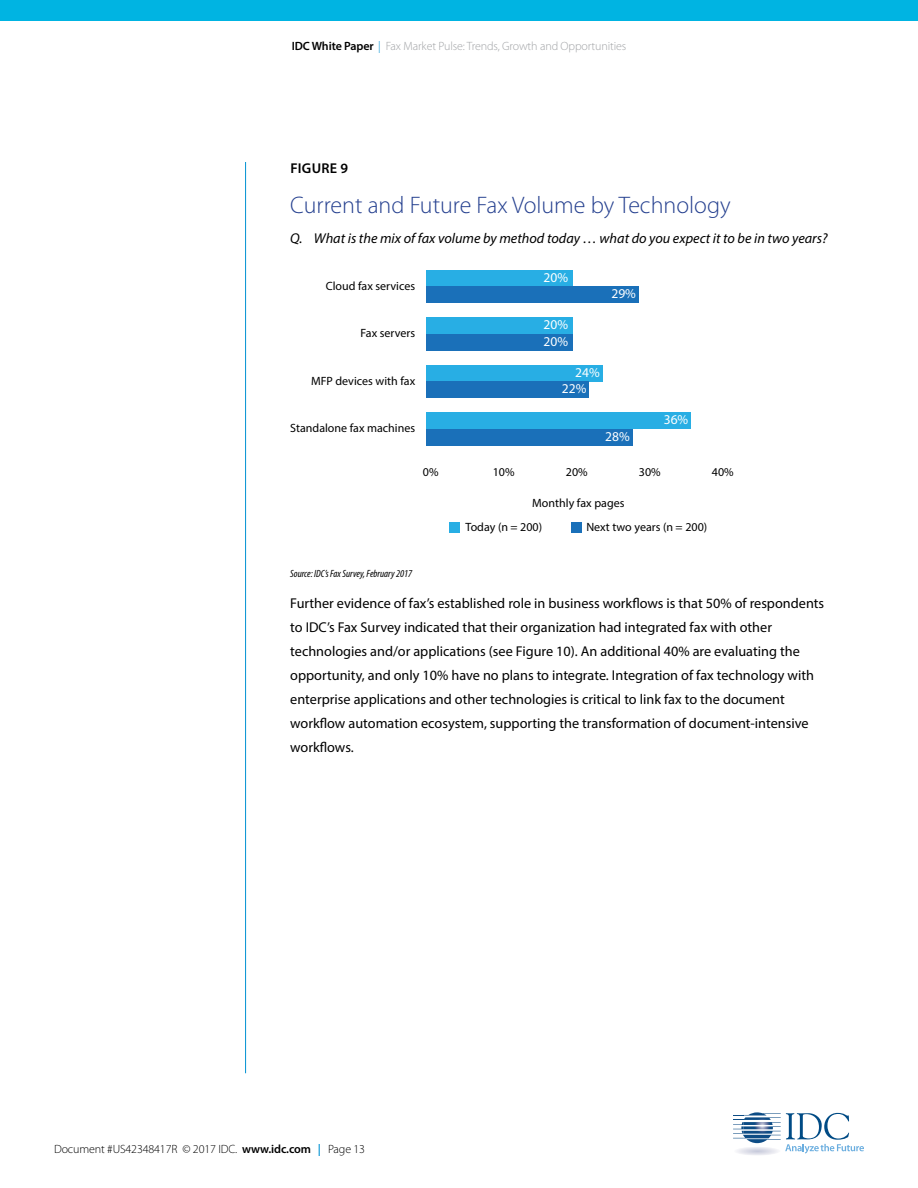
<style>
.page{position:relative;width:918px;height:1188px;background:#fff}
.page>*{position:absolute;margin:0;border:0;box-sizing:border-box;transform-origin:0 0}
.t1{font:300 24px "Myriad Pro";color:#25408f}
.t2{font:14.25px/24px "Myriad Pro";color:#000}
.t3{font:italic 14.25px "Myriad Pro";color:#000}
.t4{font:600 14.25px "Myriad Pro";letter-spacing:.02em;color:#000}
.t5{font:13.5px/16.5px "Myriad Pro";color:#fff}
.t6{font:12px/23.7px "Myriad Pro";color:#000}
.t7{font:300 12px "Myriad Pro";letter-spacing:-.01em;color:#a1a3a6}
.t8{font:300 12px "Myriad Pro";letter-spacing:-.01em;color:#000}
.t9{font:italic condensed 10.5px "Myriad Pro";color:#000}
.s1{font-weight:600;color:#000}
.s2{color:#0091d2}
.s3{font-weight:600}
.s4{font-weight:600;color:#0091d2}
</style>
<div class="page">
<svg style="left:733px;top:1113px;width:131px;height:42px"></svg>
<hr style="left:245px;top:162px;width:1px;height:911px;background:#0091d2">
<div style="left:0;top:0;width:918px;height:21px;background:#00b4e2"></div>
<div style="left:426px;top:412px;width:265px;height:17px;background:#28aee4"></div>
<div style="left:426px;top:429px;width:206px;height:16px;background:#1a70b9"></div>
<div style="left:426px;top:317px;width:146px;height:17px;background:#28aee4"></div>
<div style="left:426px;top:334px;width:146px;height:16px;background:#1a70b9"></div>
<div style="left:426px;top:270px;width:146px;height:16px;background:#28aee4"></div>
<div style="left:426px;top:286px;width:212px;height:17px;background:#1a70b9"></div>
<div style="left:426px;top:365px;width:177px;height:16px;background:#28aee4"></div>
<div style="left:426px;top:381px;width:163px;height:17px;background:#1a70b9"></div>
<div style="left:450px;top:522px;width:10px;height:11px;background:#28aee4"></div>
<div style="left:571px;top:522px;width:11px;height:11px;background:#1a70b9"></div>
<p class="t7" style="left:292px;top:39px;width:336px"><span class="s1">IDC White Paper</span> <span class="s2">|</span> Fax Market Pulse: Trends, Growth and Opportunities</p>
<p class="t4" style="left:290px;top:159px;width:59px">FIGURE 9</p>
<h1 class="t1" style="left:290px;top:191px;width:442px">Current and Future Fax Volume by Technology</h1>
<p class="t3" style="left:290px;top:229px;width:539px">Q. What is the mix of fax volume by method today … what do you expect it to be in two years?</p>
<p class="t6" style="left:326px;top:274px;width:91px">Cloud fax services</p>
<p class="t6" style="left:361px;top:321px;width:56px">Fax servers</p>
<p class="t6" style="left:311px;top:369px;width:106px">MFP devices with fax</p>
<p class="t6" style="left:290px;top:416px;width:126px">Standalone fax machines</p>
<p class="t5" style="left:544px;top:269px;width:26px">20%</p>
<p class="t5" style="left:544px;top:317px;width:26px">20%<br>20%</p>
<p class="t5" style="left:575px;top:364px;width:26px">24%</p>
<p class="t5" style="left:562px;top:381px;width:26px">22%</p>
<p class="t5" style="left:611px;top:286px;width:26px">29%</p>
<p class="t5" style="left:605px;top:428px;width:26px">28%</p>
<p class="t5" style="left:664px;top:411px;width:26px">36%</p>
<p class="t6" style="left:423px;top:460px;width:17px">0%</p>
<p class="t6" style="left:493px;top:460px;width:23px">10%</p>
<p class="t6" style="left:566px;top:460px;width:23px">20%</p>
<p class="t6" style="left:639px;top:460px;width:23px">30%</p>
<p class="t6" style="left:712px;top:460px;width:23px">40%</p>
<p class="t6" style="left:466px;top:491px;width:160px;text-indent:67px">Monthly fax pages<br>Today (n = 200)</p>
<p class="t6" style="left:586px;top:515px;width:122px">Next two years (n = 200)</p>
<p class="t9" style="left:290px;top:567px;width:124px">Source: IDC’s Fax Survey, February 2017</p>
<p class="t2" style="left:290px;top:591px;width:535px">Further evidence of fax’s established role in business workflows is that 50% of respondents to IDC’s Fax Survey indicated that their organization had integrated fax with other technologies and/or applications (see Figure 10). An additional 40% are evaluating the opportunity, and only 10% have no plans to integrate. Integration of fax technology with enterprise applications and other technologies is critical to link fax to the document workflow automation ecosystem, supporting the transformation of document-intensive workflows.</p>
<p class="t8" style="left:54px;top:1141px;width:313px">Document #US42348417R © 2017 IDC. <span class="s3">www.idc.com</span> <span class="s4">|</span> Page 13</p>
</div>
